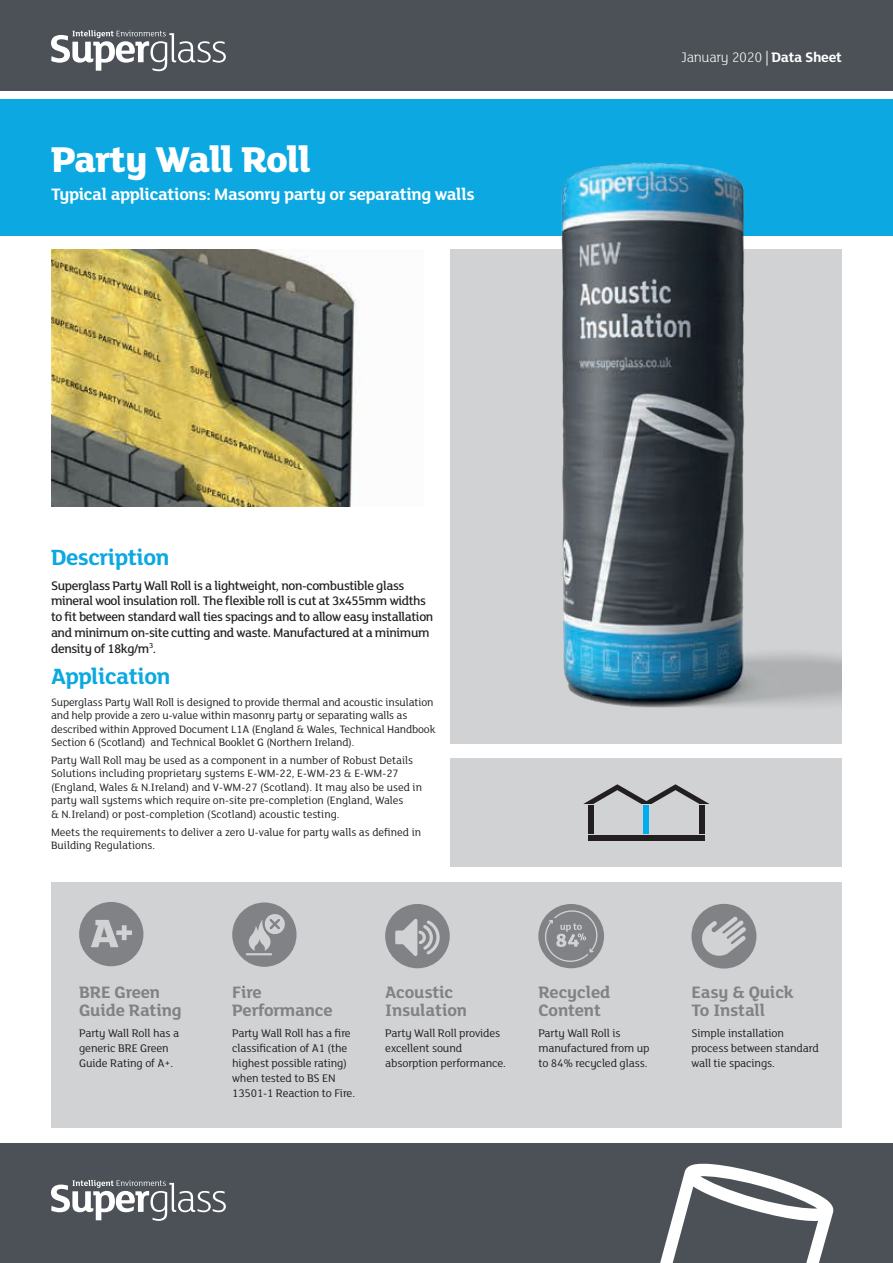
<style>
.page{position:relative;width:893px;height:1263px;background:#fff}
.page>*{position:absolute;margin:0;border:0;box-sizing:border-box;transform-origin:0 0}
.t1{font:800 39px "FS Lola";letter-spacing:-.02em;color:#fff}
.t2{font:700 24px "FS Lola";letter-spacing:-.02em;color:#0ba8e1}
.t3{font:700 18px/18px "FS Lola";letter-spacing:-.01em;color:#808285}
.t4{font:700 18px "FS Lola";letter-spacing:-.02em;color:#fff}
.t5{font:300 15px "FS Lola";letter-spacing:-.02em;color:#fff}
.t6{font:500 13.5px/15.8px "FS Lola";letter-spacing:-.03em;color:#231f20}
.t7{font:12px/15px "FS Lola";letter-spacing:-.01em;color:#231f20}
.t8{font:11.7px/13.5px "FS Lola";color:#231f20}
.s1{font-weight:400}
.s2{font-weight:700}
</style>
<div class="page">
<div style="left:0;top:100px;width:893px;height:136px;background:#0ba8e1"></div>
<div style="left:0;top:0;width:893px;height:90px;background:#4b5156"></div>
<div style="left:0;top:1143px;width:893px;height:120px;background:#4b5156"></div>
<svg style="left:660px;top:1163px;width:174px;height:100px"></svg>
<div style="left:451px;top:758px;width:391px;height:108px;background:#d1d2d4"></div>
<div style="left:51px;top:883px;width:791px;height:245px;background:#d1d2d4"></div>
<div style="left:451px;top:249px;width:391px;height:495px;background:#d1d2d4"></div>
<img style="left:51px;top:249px;width:309px;height:257px">
<div style="left:644px;top:805px;width:5px;height:29px;background:#00aeef"></div>
<div style="left:646px;top:835px;width:58px;height:5px;background:#231f20"></div>
<div style="left:699px;top:805px;width:5px;height:29px;background:#231f20"></div>
<svg style="left:583px;top:784px;width:126px;height:20px"></svg>
<div style="left:588px;top:805px;width:5px;height:29px;background:#231f20"></div>
<div style="left:588px;top:835px;width:58px;height:5px;background:#231f20"></div>
<svg style="left:51px;top:30px;width:175px;height:41px"></svg>
<svg style="left:51px;top:1180px;width:175px;height:41px"></svg>
<svg style="left:538px;top:904px;width:66px;height:64px"></svg>
<svg style="left:232px;top:902px;width:65px;height:65px"></svg>
<svg style="left:79px;top:902px;width:64px;height:64px"></svg>
<svg style="left:691px;top:904px;width:65px;height:64px"></svg>
<img style="left:561px;top:162px;width:281px;height:546px">
<svg style="left:385px;top:904px;width:65px;height:64px"></svg>
<h1 class="t1" style="left:51px;top:132px;width:261px">Party Wall Roll</h1>
<h3 class="t4" style="left:51px;top:181px;width:425px">Typical applications: Masonry party or separating walls</h3>
<p class="t5" style="left:681px;top:48px;width:162px">January 2020 <span class="s1">|</span> <span class="s2">Data Sheet</span></p>
<h2 class="t2" style="left:51px;top:541px;width:120px">Description</h2>
<p class="t6" style="left:51px;top:577px;width:384px">Superglass Party Wall Roll is a lightweight, non-combustible glass mineral wool insulation roll. The flexible roll is cut at 3x455mm widths to fit between standard wall ties spacings and to allow easy installation and minimum on-site cutting and waste. Manufactured at a minimum density of 18kg/m<sup>3</sup>.</p>
<h2 class="t2" style="left:51px;top:659px;width:121px">Application</h2>
<p class="t8" style="left:51px;top:694px;width:386px">Superglass Party Wall Roll is designed to provide thermal and acoustic insulation and help provide a zero u-value within masonry party or separating walls as described within Approved Document L1A (England &amp; Wales, Technical Handbook Section 6 (Scotland) and Technical Booklet G (Northern Ireland).</p>
<p class="t8" style="left:51px;top:753px;width:372px">Party Wall Roll may be used as a component in a number of Robust Details Solutions including proprietary systems E-WM-22, E-WM-23 &amp; E-WM-27 (England, Wales &amp; N.Ireland) and V-WM-27 (Scotland). It may also be used in party wall systems which require on-site pre-completion (England, Wales<br>&amp; N.Ireland) or post-completion (Scotland) acoustic testing.</p>
<p class="t8" style="left:51px;top:824px;width:372px">Meets the requirements to deliver a zero U-value for party walls as defined in<br>Building Regulations.</p>
<h3 class="t3" style="left:79px;top:982px;width:104px">BRE Green<br>Guide Rating</h3>
<p class="t7" style="left:79px;top:1025px;width:101px">Party Wall Roll has a generic BRE Green<br>Guide Rating of A+.</p>
<h3 class="t3" style="left:232px;top:982px;width:102px">Fire<br>Performance</h3>
<p class="t7" style="left:232px;top:1025px;width:124px">Party Wall Roll has a fire classification of A1 (the highest possible rating) when tested to BS EN<br>13501-1 Reaction to Fire.</p>
<h3 class="t3" style="left:385px;top:982px;width:83px">Acoustic<br>Insulation</h3>
<p class="t7" style="left:385px;top:1025px;width:122px">Party Wall Roll provides excellent sound absorption performance.</p>
<h3 class="t3" style="left:538px;top:982px;width:73px">Recycled<br>Content</h3>
<p class="t7" style="left:538px;top:1025px;width:113px">Party Wall Roll is manufactured from up to 84% recycled glass.</p>
<h3 class="t3" style="left:691px;top:982px;width:104px">Easy &amp; Quick<br>To Install</h3>
<p class="t7" style="left:691px;top:1025px;width:129px">Simple installation process between standard wall tie spacings.</p>
</div>
